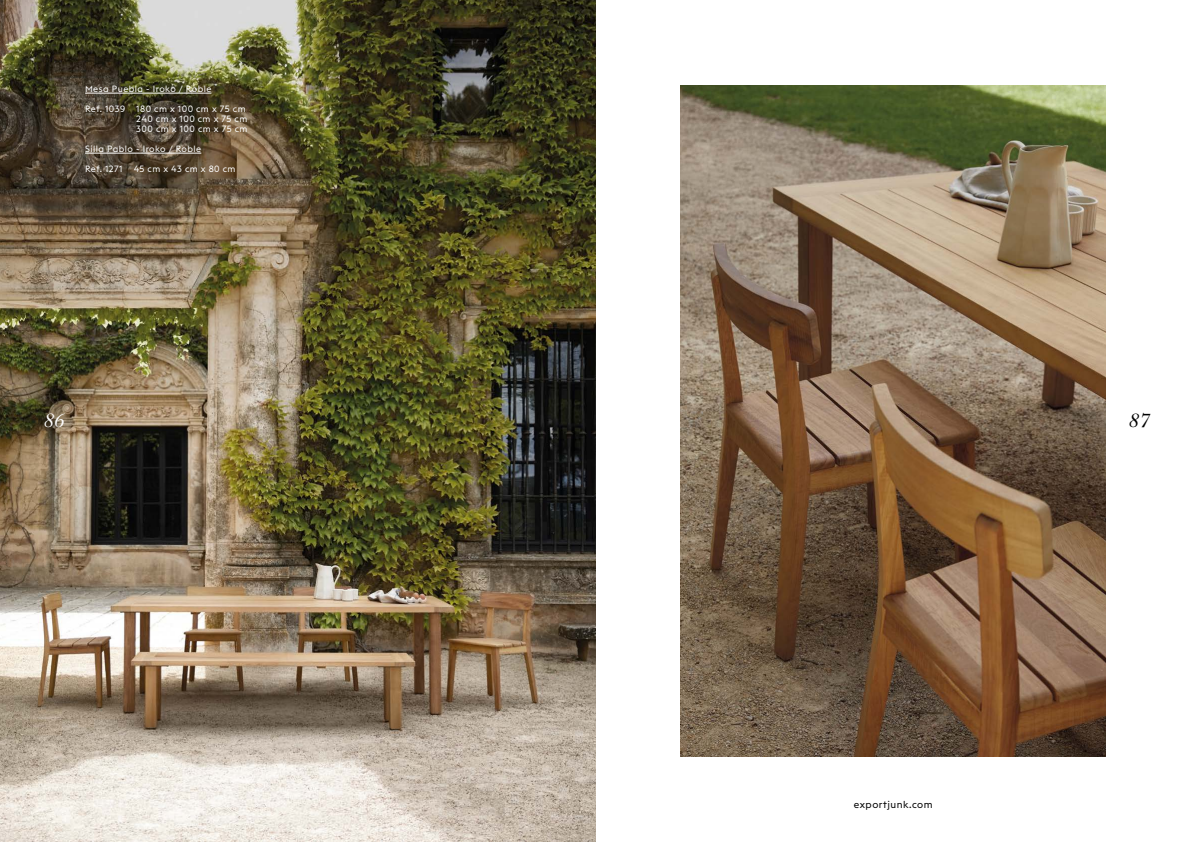
<style>
.page{position:relative;width:1191px;height:842px;background:#fff}
.page>*{position:absolute;margin:0;border:0;box-sizing:border-box;transform-origin:0 0}
.t1{font:italic 20px "New Baskerville Std";color:#000}
.t2{font:italic 20px "New Baskerville Std";color:#fff}
.t3{font:10px "Euclid Triangle";letter-spacing:.05em;color:#000}
.t4{font:9px/10px "Euclid Triangle";letter-spacing:.05em;color:#fff}
</style>
<div class="page">
<img style="left:0;top:0;width:595px;height:842px">
<img style="left:681px;top:85px;width:424px;height:672px">
<hr style="left:85px;top:93px;width:126px;height:1px;background:#fff">
<hr style="left:85px;top:153px;width:116px;height:1px;background:#fff">
<p class="t4" style="left:85px;top:84px;width:128px">Mesa Puebla - Iroko / Roble</p>
<p class="t4" style="left:136px;top:104px;width:113px;text-indent:-51px">Ref. 1039 180 cm x 100 cm x 75 cm<br>240 cm x 100 cm x 75 cm<br>300 cm x 100 cm x 75 cm</p>
<p class="t4" style="left:85px;top:144px;width:118px">Silla Pablo - Iroko / Roble</p>
<p class="t4" style="left:85px;top:164px;width:152px">Ref. 1271 45 cm x 43 cm x 80 cm</p>
<h1 class="t2" style="left:43px;top:409px;width:22px">86</h1>
<p class="t3" style="left:854px;top:798px;width:80px">exportjunk.com</p>
<h1 class="t1" style="left:1127px;top:409px;width:22px">87</h1>
</div>
